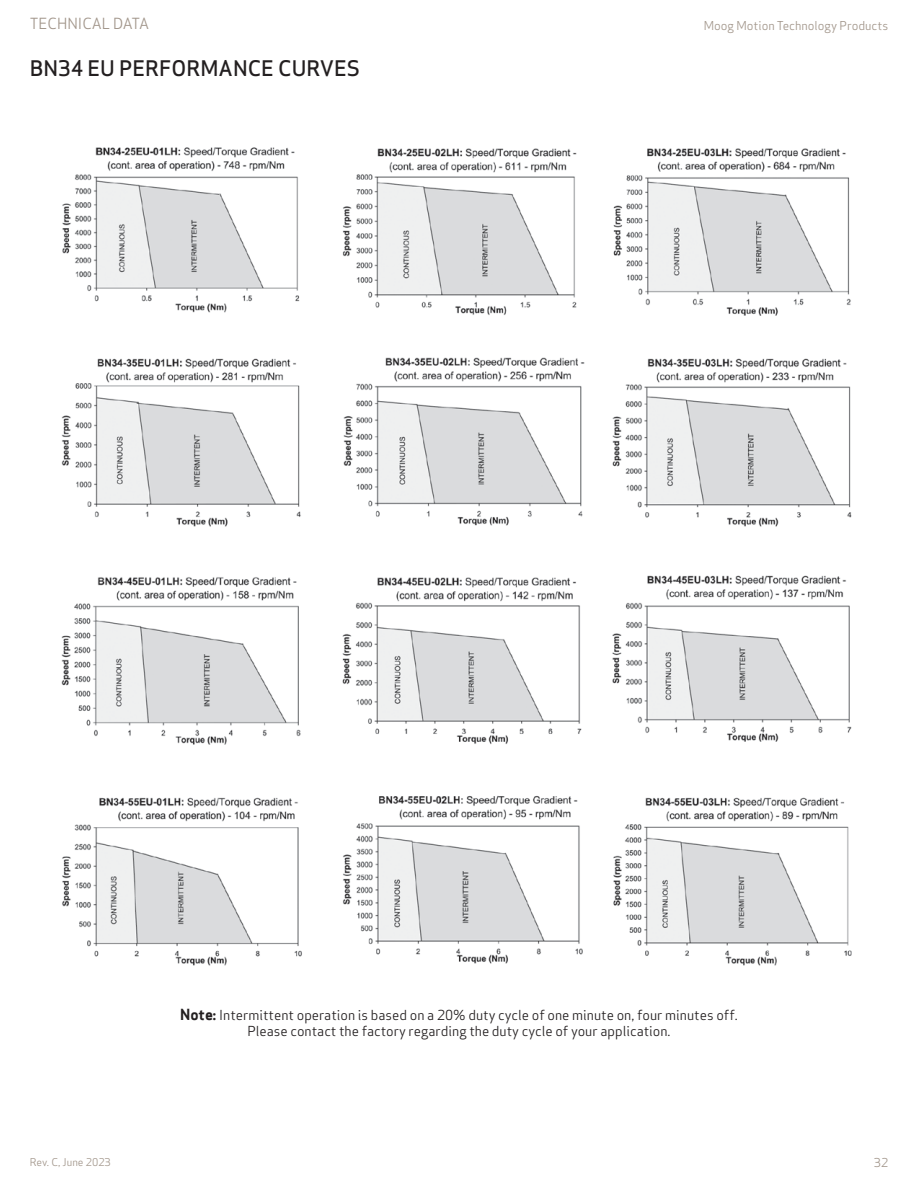
<style>
.page{position:relative;width:918px;height:1188px;background:#fff}
.page>*{position:absolute;margin:0;border:0;box-sizing:border-box;transform-origin:0 0}
.t1{font:500 21px "Apex Sans";color:#231f20}
.t2{font:15px "Apex Sans";color:#a2968b}
.t3{font:13.5px/16.5px "Apex Sans";color:#231f20;text-align:center}
.t4{font:12px "Apex Sans";color:#a2968b}
.t5{font:10.5px "Apex Sans";color:#a2968b}
.s1{font-weight:700;font-size:15px}
</style>
<div class="page">
<img style="left:61px;top:147px;width:791px;height:819px">
<p class="t2" style="left:30px;top:11px;width:121px">TECHNICAL DATA</p>
<h1 class="t1" style="left:30px;top:50px;width:332px">BN34 EU PERFORMANCE CURVES</h1>
<p class="t4" style="left:704px;top:16px;width:186px">Moog Motion Technology Products</p>
<p class="t5" style="left:30px;top:1154px;width:83px">Rev. C, June 2023</p>
<p class="t3" style="left:180px;top:1005px;width:559px"><span class="s1">Note:</span> Intermittent operation is based on a 20% duty cycle of one minute on, four minutes off.<br>Please contact the factory regarding the duty cycle of your application.</p>
<p class="t4" style="left:874px;top:1153px;width:16px">32</p>
</div>
